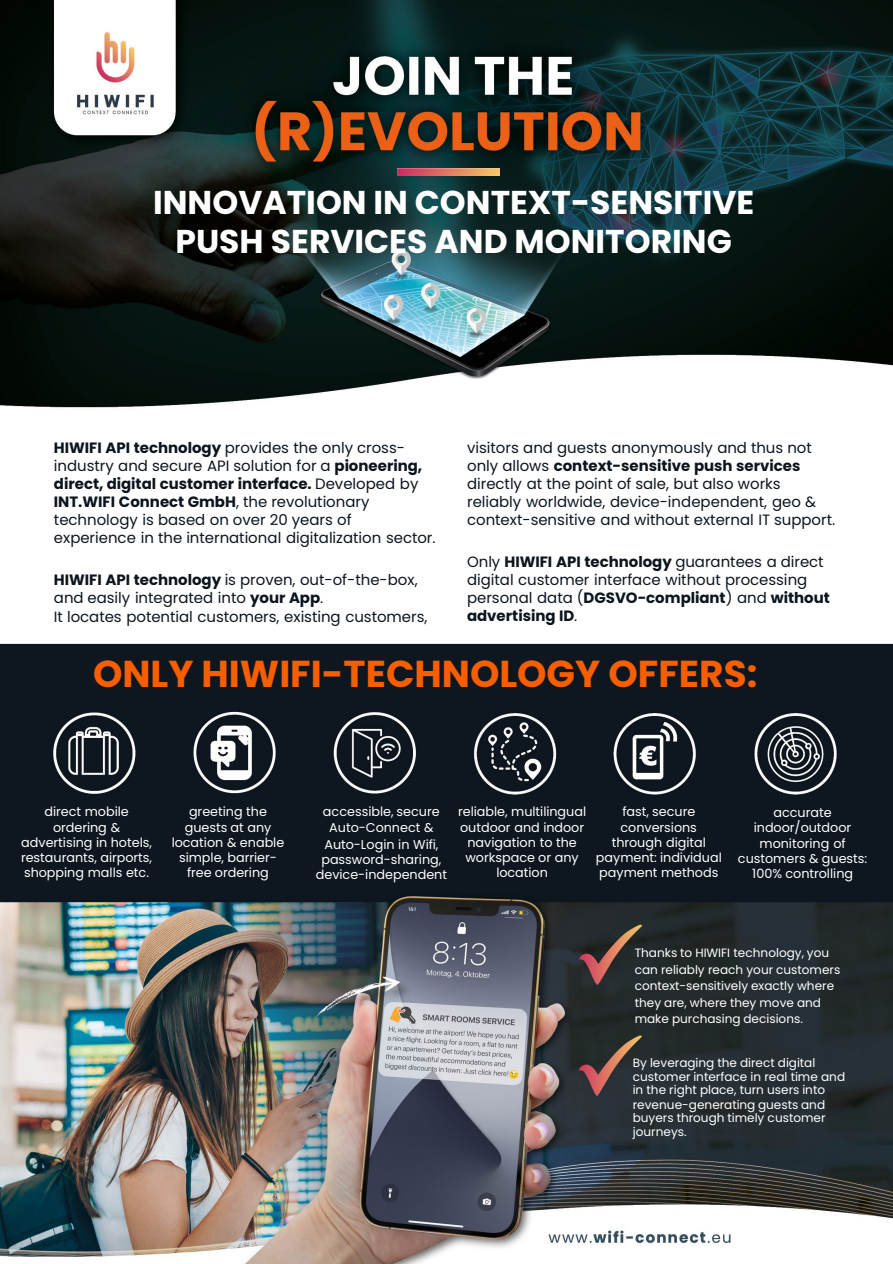
<style>
.page{position:relative;width:893px;height:1264px;background:#fff}
.page>*{position:absolute;margin:0;border:0;box-sizing:border-box;transform-origin:0 0}
.t1{font:700 37.5px "Poppins";color:#f75e00}
.t2{font:700 33px/39.6px "Poppins";color:#fff;text-align:center}
.t3{font:15px/18px "Poppins";color:#0c151e}
.t4{font:12.75px/15.3px "Poppins";color:#fff;text-align:center}
.t5{font:12px/14px "Poppins";color:#fff}
.s1{font-weight:700}
</style>
<div class="page">
<img style="left:0;top:0;width:892px;height:1263px">
<img style="left:397px;top:169px;width:102px;height:6px">
<p class="t2" style="left:153px;top:182px;width:603px">INNOVATION IN CONTEXT-SENSITIVE<br>PUSH SERVICES AND MONITORING</p>
<p class="t3" style="left:54px;top:438px;width:383px"><span class="s1">HIWIFI API technology</span> provides the only cross&shy;industry and secure API solution for a <span class="s1">pioneering, direct, digital customer interface.</span> Developed by <span class="s1">INT.WIFI Connect GmbH</span>, the revolutionary technology is based on over 20 years of experience in the international digitalization sector.</p>
<p class="t3" style="left:54px;top:570px;width:365px"><span class="s1">HIWIFI API technology</span> is proven, out-of-the-box, and easily integrated into <span class="s1">your App</span>.</p>
<p class="t3" style="left:54px;top:608px;width:375px">It locates potential customers, existing customers,</p>
<p class="t3" style="left:467px;top:438px;width:369px">visitors and guests anonymously and thus not only allows <span class="s1">context-sensitive push services </span>directly at the point of sale, but also works reliably worldwide, device-independent, geo &amp; context-sensitive and without external IT support.</p>
<p class="t3" style="left:467px;top:553px;width:364px">Only <span class="s1">HIWIFI API technology</span> guarantees a direct digital customer interface without processing personal data (<span class="s1">DGSVO-compliant</span>) and <span class="s1">without advertising ID</span>.</p>
<p class="t1" style="left:93px;top:652px;width:665px">ONLY HIWIFI-TECHNOLOGY OFFERS:</p>
<p class="t4" style="left:21px;top:804px;width:133px">direct mobile ordering &amp; advertising in hotels, restaurants, airports, shopping malls etc.</p>
<p class="t4" style="left:172px;top:804px;width:114px">greeting the guests at any location &amp; enable simple, barrier&shy;free ordering</p>
<p class="t4" style="left:323px;top:804px;width:118px">accessible, secure<br>Auto-Connect &amp;</p>
<p class="t4" style="left:316px;top:836px;width:133px">Auto-Login in Wifi, password-sharing, device-independent</p>
<p class="t4" style="left:458px;top:804px;width:130px">reliable, multilingual outdoor and indoor navigation to the workspace or any location</p>
<p class="t4" style="left:596px;top:804px;width:127px">fast, secure conversions through digital payment: individual payment methods</p>
<p class="t4" style="left:738px;top:804px;width:131px">accurate indoor/outdoor monitoring of customers &amp; guests:<br>100% controlling</p>
<p class="t5" style="left:634px;top:944px;width:207px;line-height:16.4px">Thanks to HIWIFI technology, you can reliably reach your customers context-sensitively exactly where they are, where they move and make purchasing decisions.</p>
<p class="t5" style="left:632px;top:1055px;width:214px">By leveraging the direct digital customer interface in real time and in the right place, turn users into revenue-generating guests and buyers through timely customer journeys.</p>
</div>
